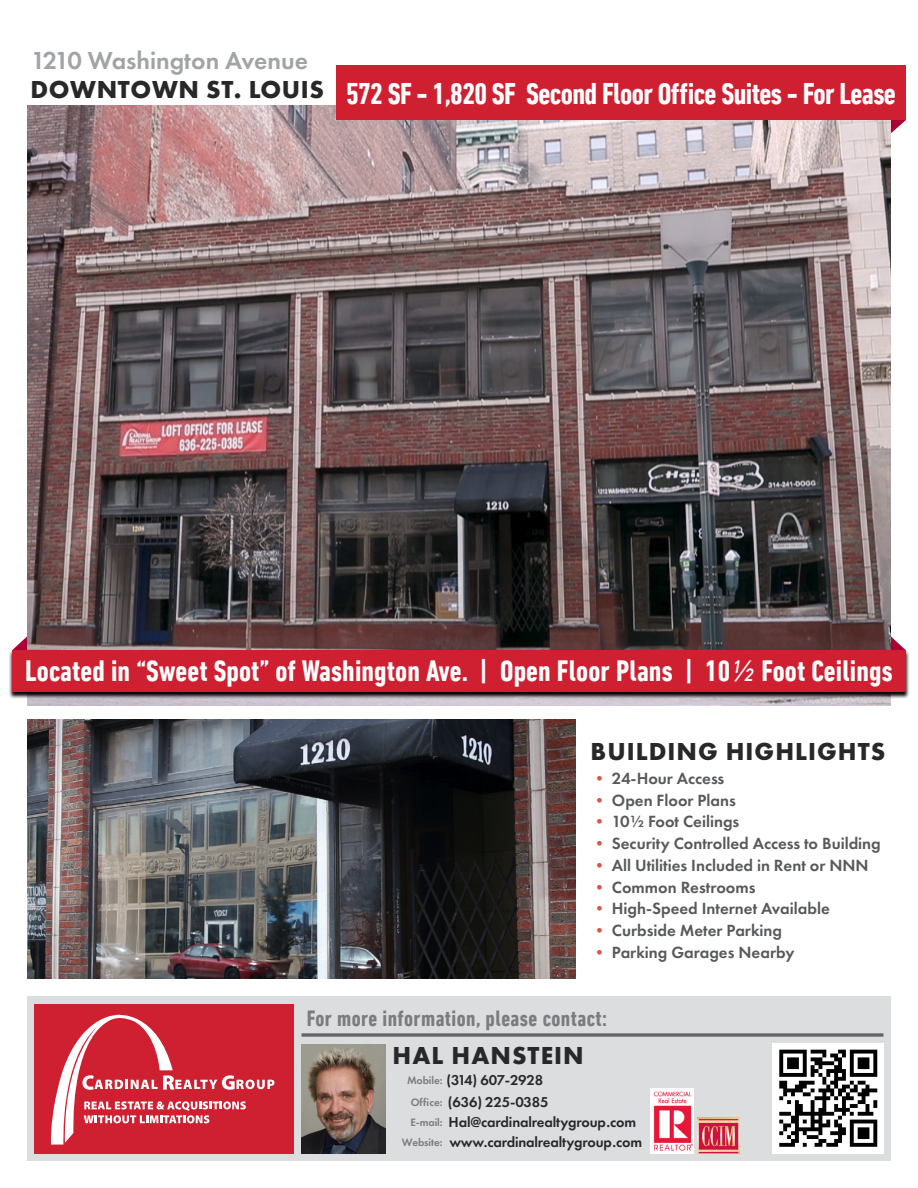
<style>
.page{position:relative;width:918px;height:1188px;background:#fff}
.page>*{position:absolute;margin:0;border:0;box-sizing:border-box;transform-origin:0 0}
.t1{font:700 condensed 30.6px "DIN Next LT Pro";letter-spacing:-.02em;color:#fff}
.t2{font:700 condensed 30px "DIN Next LT Pro";letter-spacing:.005em;color:#fff}
.t3{font:700 25.5px "Futura PT";letter-spacing:.04em;color:#292829}
.t4{font:600 25.5px "Futura PT";color:#a1a3a6}
.t5{font:700 condensed 22.5px "DIN Next LT Pro";letter-spacing:.02em;color:#7b7c7f}
.t6{font:600 16.8px "Futura PT";color:#58595b}
.t7{font:600 14.85px/22.4px "Futura PT";letter-spacing:-.01em;color:#292829}
.t8{font:600 11.1px/22.4px "Futura PT";letter-spacing:-.01em;color:#7b7c7f;text-align:center}
.s1{font-weight:400;font-style:italic;font-stretch:normal}
.s2{color:#d6564c}
</style>
<div class="page">
<img style="left:27px;top:105px;width:864px;height:600px">
<img style="left:27px;top:719px;width:548px;height:259px">
<svg style="left:9px;top:649px;width:900px;height:50px;background:#635e62"></svg>
<div style="left:12px;top:650px;width:894px;height:42px;background:#cf2031"></div>
<svg style="left:12px;top:636px;width:15px;height:14px"></svg>
<svg style="left:891px;top:636px;width:15px;height:14px"></svg>
<div style="left:27px;top:997px;width:864px;height:164px;background:#dcddde"></div>
<svg style="left:302px;top:1033px;width:582px;height:4px;background:#77787a"></svg>
<div style="left:35px;top:1004px;width:259px;height:150px;background:#cf2031"></div>
<svg style="left:891px;top:120px;width:15px;height:13px"></svg>
<img style="left:773px;top:1043px;width:111px;height:111px">
<img style="left:302px;top:1044px;width:83px;height:110px">
<svg style="left:50px;top:1014px;width:225px;height:131px"></svg>
<div style="left:337px;top:65px;width:569px;height:55px;background:#cf2031"></div>
<img style="left:651px;top:1089px;width:42px;height:65px">
<img style="left:697px;top:1118px;width:43px;height:36px">
<h3 class="t4" style="left:31px;top:44px;width:278px">1210 Washington Avenue</h3>
<h3 class="t3" style="left:30px;top:73px;width:295px">DOWNTOWN ST. LOUIS</h3>
<h1 class="t1" style="left:346px;top:76px;width:551px">572 SF - 1,820 SF Second Floor Office Suites - For Lease</h1>
<h2 class="t2" style="left:25px;top:654px;width:869px">Located in “Sweet Spot” of Washington Ave. | Open Floor Plans | 10<span class="s1">½</span> Foot Ceilings</h2>
<h3 class="t3" style="left:591px;top:735px;width:296px">BUILDING HIGHLIGHTS</h3>
<p class="t6" style="left:591px;top:768px;width:135px"><span class="s2">•</span> 24-Hour Access</p>
<p class="t6" style="left:591px;top:790px;width:146px"><span class="s2">•</span> Open Floor Plans</p>
<p class="t6" style="left:591px;top:811px;width:150px"><span class="s2">•</span> 10½ Foot Ceilings</p>
<p class="t6" style="left:591px;top:833px;width:291px"><span class="s2">•</span> Security Controlled Access to Building</p>
<p class="t6" style="left:591px;top:855px;width:279px"><span class="s2">•</span> All Utilities Included in Rent or NNN</p>
<p class="t6" style="left:591px;top:877px;width:166px"><span class="s2">•</span> Common Restrooms</p>
<p class="t6" style="left:591px;top:898px;width:240px"><span class="s2">•</span> High-Speed Internet Available</p>
<p class="t6" style="left:591px;top:920px;width:192px"><span class="s2">•</span> Curbside Meter Parking</p>
<p class="t6" style="left:591px;top:942px;width:205px"><span class="s2">•</span> Parking Garages Nearby</p>
<h3 class="t5" style="left:307px;top:1005px;width:302px">For more information, please contact:</h3>
<h3 class="t3" style="left:393px;top:1039px;width:193px">HAL HANSTEIN</h3>
<p class="t7" style="left:446px;top:1069px;width:104px">(314) 607-2928 (636) 225-0385</p>
<p class="t7" style="left:449px;top:1112px;width:195px;line-height:20px">Hal@cardinalrealtygroup.com www.cardinalrealtygroup.com</p>
<p class="t8" style="left:407px;top:1069px;width:37px">Mobile:<br>Office:</p>
<p class="t8" style="left:402px;top:1112px;width:42px;line-height:20px;text-align:right">E-mail:<br>Website:</p>
</div>
